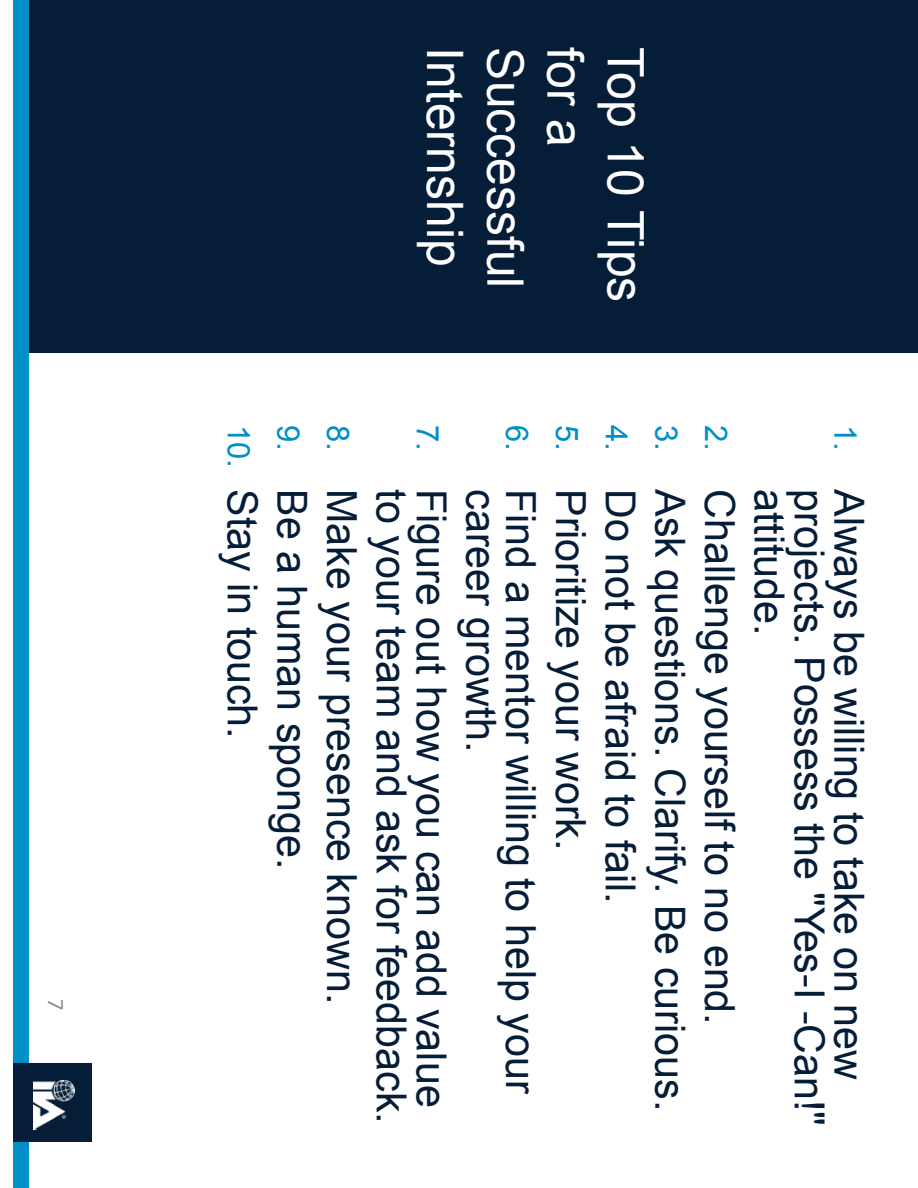
<style>
.page{position:relative;width:918px;height:1188px;background:#fff}
.page>*{position:absolute;margin:0;border:0;box-sizing:border-box;transform-origin:0 0}
.t1{font:50.4px "Arial";color:#fff}
.t2{font:50.25px "Arial";color:#fff}
.t3{font:41.55px/79.7px "Arial";color:#061d38}
.t4{font:31.2px "Arial";color:#008fc7}
.t5{font:20.1px "Tahoma";color:#898b90}
.s1{font-size:31.2px;color:#008fc7}
</style>
<div class="page">
<div style="left:14px;top:0;width:904px;height:353px;background:#061d38"></div>
<div style="left:14px;top:0;width:15px;height:1188px;background:#008fc7"></div>
<div style="left:14px;top:1064px;width:78px;height:78px;background:#061d38"></div>
<img style="left:34px;top:1080px;width:40px;height:50px">
<p class="t5" style="left:69px;top:999px;width:12px;rotate:90deg">7</p>
<p class="t1" style="left:478px;top:47px;width:221px;rotate:90deg">Internship</p>
<p class="t2" style="left:538px;top:47px;width:243px;rotate:90deg">Successful</p>
<p class="t2" style="left:598px;top:47px;width:101px;rotate:90deg">for a</p>
<p class="t1" style="left:659px;top:47px;width:257px;rotate:90deg">Top 10 Tips</p>
<p class="t3" style="left:282px;top:425px;width:315px;rotate:90deg"><span class="s1">10.</span> Stay in touch.</p>
<p class="t3" style="left:332px;top:425px;width:446px;rotate:90deg"><span class="s1">9.</span> Be a human sponge.</p>
<p class="t3" style="left:381px;top:425px;width:581px;rotate:90deg"><span class="s1">8.</span> Make your presence known.</p>
<p class="t4" style="left:448px;top:425px;width:27px;rotate:90deg">7.</p>
<p class="t3" style="left:431px;top:489px;width:636px;rotate:90deg">to your team and ask for feedback.</p>
<p class="t3" style="left:471px;top:489px;width:620px;rotate:90deg">Figure out how you can add value</p>
<p class="t4" style="left:538px;top:425px;width:27px;rotate:90deg">6.</p>
<p class="t3" style="left:521px;top:489px;width:265px;rotate:90deg">career growth.</p>
<p class="t3" style="left:560px;top:489px;width:606px;rotate:90deg">Find a mentor willing to help your</p>
<p class="t3" style="left:610px;top:425px;width:427px;rotate:90deg"><span class="s1">5.</span> Prioritize your work.</p>
<p class="t3" style="left:660px;top:425px;width:480px;rotate:90deg"><span class="s1">4.</span> Do not be afraid to fail.</p>
<p class="t3" style="left:709px;top:425px;width:688px;rotate:90deg"><span class="s1">3.</span> Ask questions. Clarify. Be curious.</p>
<p class="t3" style="left:759px;top:425px;width:601px;rotate:90deg"><span class="s1">2.</span> Challenge yourself to no end.</p>
<p class="t4" style="left:866px;top:425px;width:27px;rotate:90deg">1.</p>
<p class="t3" style="left:889px;top:489px;width:592px;rotate:90deg">Always be willing to take on new attitude.</p>
<p class="t3" style="left:849px;top:489px;width:638px;rotate:90deg">projects. Possess the "Yes-I -Can!"</p>
</div>
